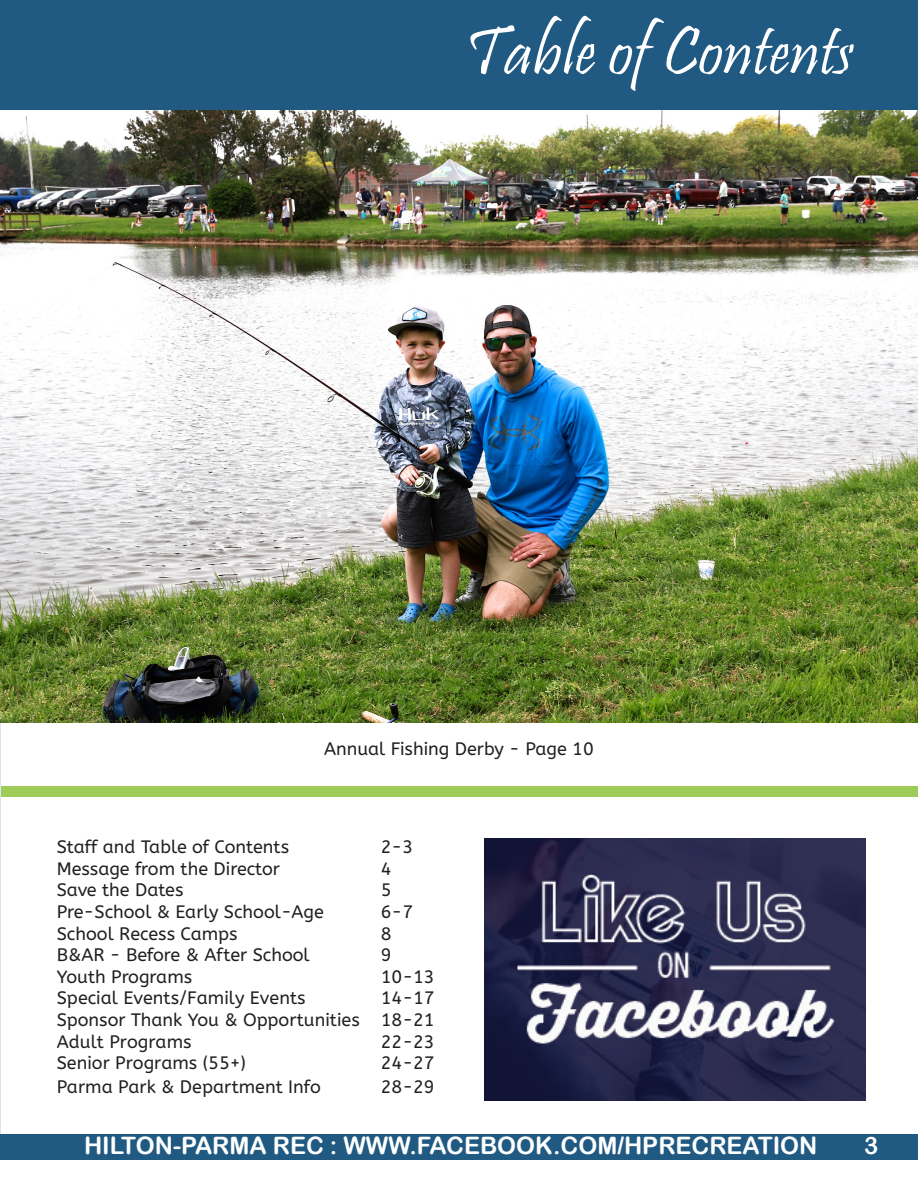
<style>
.page{position:relative;width:918px;height:1188px;background:#fff}
.page>*{position:absolute;margin:0;border:0;box-sizing:border-box;transform-origin:0 0}
.t1{font:70.5px "Pristina";color:#fff}
.t2{font:24px "Arial Rounded MT Bold";color:#fff}
.t3{font:18px "A Bee Zee";color:#231f20}
</style>
<div class="page">
<img style="left:484px;top:839px;width:382px;height:262px">
<div style="left:0;top:1134px;width:918px;height:26px;background:#205a82"></div>
<div style="left:0;top:786px;width:918px;height:11px;background:#9dcd58"></div>
<div style="left:0;top:0;width:918px;height:109px;background:#205a82"></div>
<hr style="left:0;top:654px;width:1px;height:480px;background:#e0e1f0">
<img style="left:0;top:110px;width:918px;height:612px">
<p class="t1" style="left:465px;top:12px;width:390px">Table of Contents</p>
<p class="t3" style="left:324px;top:738px;width:271px">Annual Fishing Derby - Page 10</p>
<p class="t3" style="left:57px;top:837px;width:234px">Staff and Table of Contents</p>
<p class="t3" style="left:381px;top:837px;width:34px">2-3</p>
<p class="t3" style="left:57px;top:858px;width:225px">Message from the Director</p>
<p class="t3" style="left:381px;top:858px;width:12px">4</p>
<p class="t3" style="left:57px;top:880px;width:128px">Save the Dates</p>
<p class="t3" style="left:381px;top:880px;width:12px">5</p>
<p class="t3" style="left:57px;top:901px;width:269px">Pre-School &amp; Early School-Age</p>
<p class="t3" style="left:381px;top:901px;width:34px">6-7</p>
<p class="t3" style="left:57px;top:923px;width:182px">School Recess Camps</p>
<p class="t3" style="left:381px;top:923px;width:12px">8</p>
<p class="t3" style="left:57px;top:945px;width:255px">B&amp;AR - Before &amp; After School</p>
<p class="t3" style="left:381px;top:945px;width:12px">9</p>
<p class="t3" style="left:57px;top:966px;width:137px">Youth Programs</p>
<p class="t3" style="left:381px;top:966px;width:55px">10-13</p>
<p class="t3" style="left:57px;top:988px;width:250px">Special Events/Family Events</p>
<p class="t3" style="left:381px;top:988px;width:55px">14-17</p>
<p class="t3" style="left:57px;top:1009px;width:380px">Sponsor Thank You &amp; Opportunities 18-21</p>
<p class="t3" style="left:57px;top:1031px;width:136px">Adult Programs</p>
<p class="t3" style="left:381px;top:1031px;width:55px">22-23</p>
<p class="t3" style="left:57px;top:1053px;width:191px">Senior Programs (55+)</p>
<p class="t3" style="left:381px;top:1053px;width:55px">24-27</p>
<p class="t3" style="left:57px;top:1076px;width:266px">Parma Park &amp; Department Info</p>
<p class="t3" style="left:381px;top:1076px;width:55px">28-29</p>
<p class="t2" style="left:84px;top:1132px;width:735px">HILTON-PARMA REC : WWW.FACEBOOK.COM/HPRECREATION</p>
<p class="t2" style="left:864px;top:1132px;width:16px">3</p>
</div>
